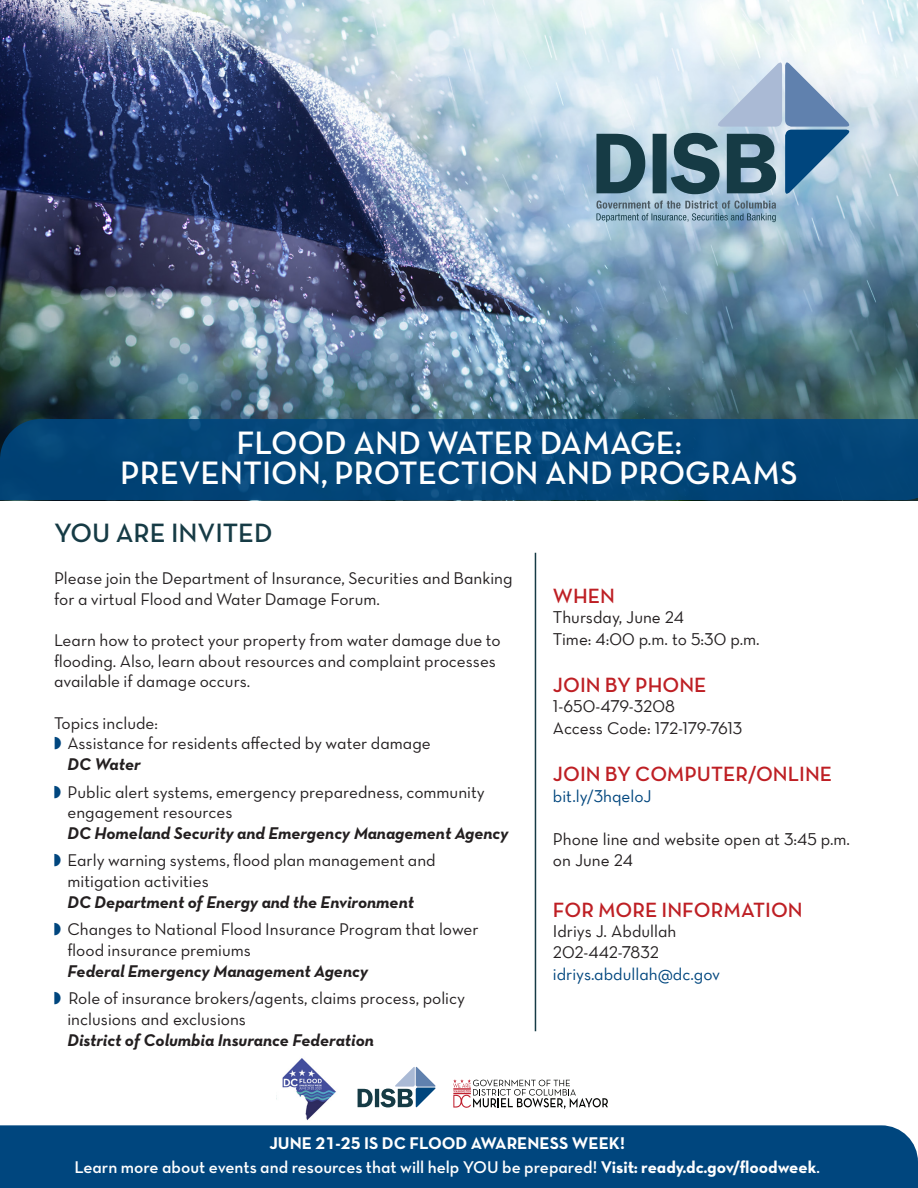
<style>
.page{position:relative;width:918px;height:1188px;background:#fff}
.page>*{position:absolute;margin:0;border:0;box-sizing:border-box;transform-origin:0 0}
.t1{font:33px "Neutra Text TF Demi Alt";color:#fff}
.t2{font:27px "Neutra Text TF Demi Alt";color:#163b45}
.t3{font:21px "Neutra Text TF Demi Alt";color:#be1f24}
.t4{font:17.25px/20.7px "Neutra Text TF Book Alt";color:#231f20}
.t5{font:17.25px "Neutra Text Book Alt";color:#231f20}
.t6{font:17.25px "Neutra Text TF Demi Alt";color:#fff}
.t7{font:17.25px "Neutra Text Book Alt";color:#00467e}
.t8{font:17.25px "Neutra Text TF Bold Alt";color:#fff}
.s1{font-family:"Neutra Text TF Bold Italic Alt"}
.s2{font-family:"Neutra Text Book Alt"}
.s3{font-family:"Neutra Text TF Bold Alt"}
</style>
<div class="page">
<img style="left:276px;top:1058px;width:60px;height:62px">
<svg style="left:358px;top:1066px;width:77px;height:42px"></svg>
<svg style="left:453px;top:1079px;width:155px;height:30px"></svg>
<img style="left:0;top:0;width:918px;height:419px">
<div style="left:0;top:419px;width:918px;height:81px;background:#034679"></div>
<hr style="left:535px;top:553px;width:1px;height:478px;background:#163b45">
<div style="left:0;top:1125px;width:918px;height:63px;background:#00467e"></div>
<svg style="left:596px;top:59px;width:256px;height:163px;background:#93aec0"></svg>
<p class="t1" style="left:236px;top:422px;width:447px">FLOOD AND WATER DAMAGE:</p>
<p class="t1" style="left:120px;top:452px;width:679px">PREVENTION, PROTECTION AND PROGRAMS</p>
<p class="t2" style="left:54px;top:516px;width:220px">YOU ARE INVITED</p>
<p class="t4" style="left:54px;top:567px;width:460px">Please join the Department of Insurance, Securities and Banking for a virtual Flood and Water Damage Forum.</p>
<p class="t4" style="left:54px;top:629px;width:448px">Learn how to protect your property from water damage due to flooding. Also, learn about resources and complaint processes available if damage occurs.</p>
<p class="t4" style="left:54px;top:712px;width:105px">Topics include:</p>
<p class="t4" style="left:68px;top:733px;width:365px">Assistance for residents affected by water damage<br><span class="s1">DC Water</span></p>
<p class="t4" style="left:68px;top:781px;width:442px">Public alert systems, emergency preparedness, community engagement resources<br><span class="s1">DC Homeland Security and Emergency Management Agency</span></p>
<p class="t4" style="left:68px;top:850px;width:370px">Early warning systems, flood plan management and mitigation activities<br><span class="s1">DC Department of Energy and the Environment</span></p>
<p class="t4" style="left:68px;top:919px;width:413px">Changes to National Flood Insurance Program that lower flood insurance premiums<br><span class="s1">Federal Emergency Management Agency</span></p>
<p class="t4" style="left:68px;top:988px;width:399px">Role of insurance brokers/agents, claims process, policy <span class="s2">inclusions and exclusions<br></span><span class="s1">District of Columbia Insurance Federation</span></p>
<p class="t3" style="left:553px;top:583px;width:63px">WHEN</p>
<p class="t5" style="left:553px;top:607px;width:133px">Thursday, June 24</p>
<p class="t5" style="left:553px;top:629px;width:208px">Time: 4:00 p.m. to 5:30 p.m.</p>
<p class="t3" style="left:553px;top:672px;width:155px">JOIN BY PHONE</p>
<p class="t5" style="left:553px;top:696px;width:124px">1-650-479-3208</p>
<p class="t5" style="left:553px;top:718px;width:191px">Access Code: 172-179-7613</p>
<p class="t3" style="left:553px;top:761px;width:281px">JOIN BY COMPUTER/ONLINE</p>
<p class="t7" style="left:553px;top:786px;width:101px">bit.ly/3hqeloJ</p>
<p class="t5" style="left:553px;top:828px;width:299px">Phone line and website open at 3:45 p.m.</p>
<p class="t5" style="left:553px;top:850px;width:82px">on June 24</p>
<p class="t3" style="left:553px;top:897px;width:251px">FOR MORE INFORMATION</p>
<p class="t5" style="left:553px;top:921px;width:125px">Idriys J. Abdullah</p>
<p class="t5" style="left:553px;top:942px;width:108px">202-442-7832</p>
<p class="t7" style="left:553px;top:963px;width:169px">idriys.abdullah@dc.gov</p>
<p class="t8" style="left:269px;top:1133px;width:357px">JUNE 21-25 IS DC FLOOD AWARENESS WEEK!</p>
<p class="t6" style="left:74px;top:1156px;width:747px">Learn more about events and resources that will help YOU be prepared! <span class="s3">Visit: ready.dc.gov/floodweek</span>.</p>
</div>
